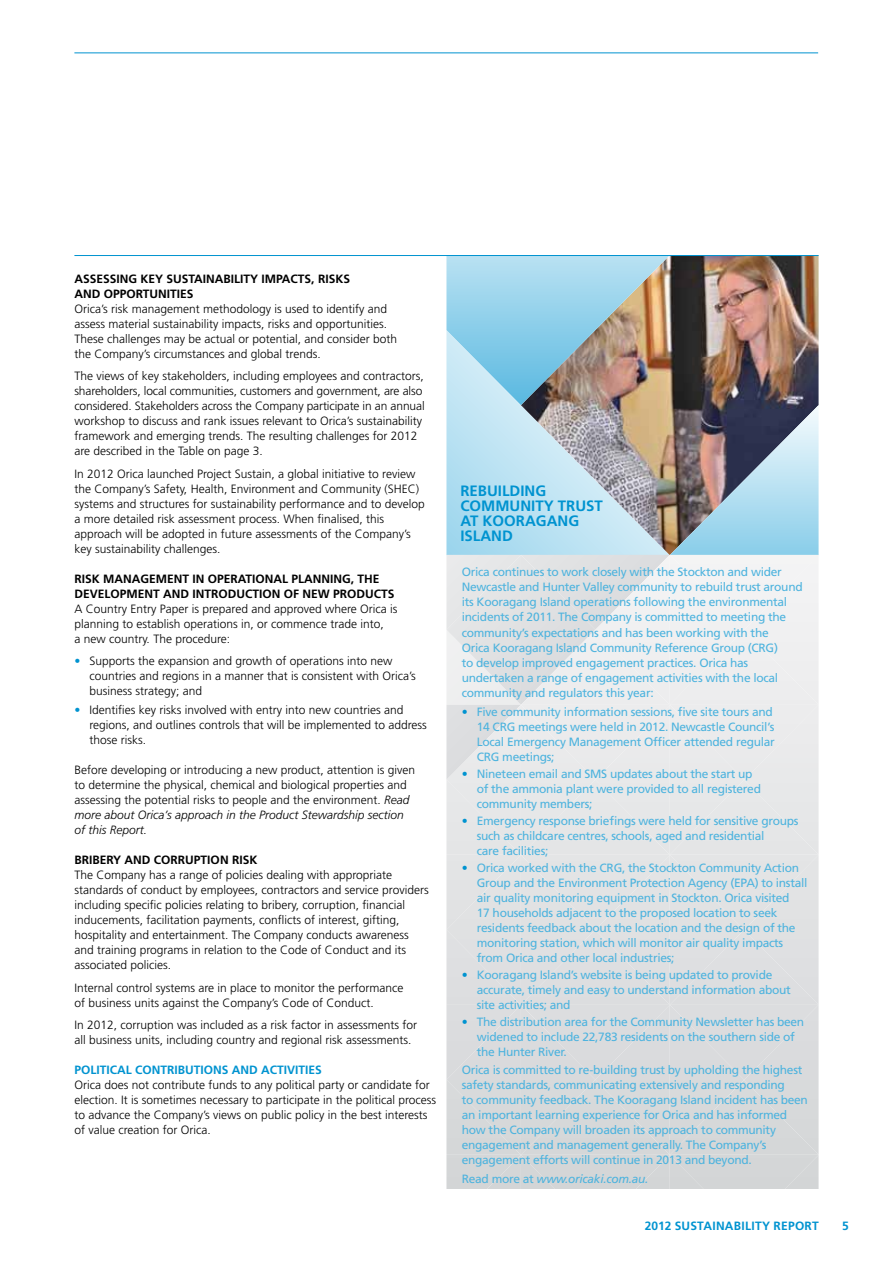
<style>
.page{position:relative;width:893px;height:1263px;background:#fff}
.page>*{position:absolute;margin:0;border:0;box-sizing:border-box;transform-origin:0 0}
.t1{font:700 15px/15px "Frutiger";color:#0093d0}
.t2{font:300 12px/15px "Frutiger";color:#000}
.t3{font:12px/15px "Frutiger";letter-spacing:-.025em;color:#4db3de}
.t4{font:700 12px "Frutiger";color:#000}
.t5{font:700 12px "Frutiger";color:#0093d0}
.t6{font:italic 12px "Frutiger";letter-spacing:-.025em;color:#4db3de}
.t7{font:700 12px "Frutiger";letter-spacing:.02em;color:#0093d0}
.s1{color:#0093d0}
.s2{font-style:italic}
.s3{font-style:normal}
</style>
<div class="page">
<svg style="left:446px;top:256px;width:373px;height:933px;background:#cbd0d3"></svg>
<hr style="left:74px;top:53px;width:744px;height:1px;background:#0093d0">
<hr style="left:74px;top:255px;width:745px;height:1px;background:#0093d0">
<p class="t4" style="left:74px;top:271px;width:8px">ASSESS</p>
<p class="t4" style="left:116px;top:271px;width:234px">ING KEY SUSTAINABILITY IMPACTS, RISKS</p>
<p class="t4" style="left:74px;top:286px;width:26px">ANDOPPOR</p>
<p class="t4" style="left:143px;top:286px;width:45px">TUNITIES</p>
<p class="t2" style="left:74px;top:301px;width:324px">Orica’s risk management methodology is used to identify and assess material sustainability impacts, risks and opportunities.<br>These challenges may be actual or potential, and consider both the Company’s circumstances and global trends.</p>
<p class="t2" style="left:74px;top:368px;width:352px">The views of key stakeholders, including employees and contractors, shareholders, local communities, customers and government, are also considered. Stakeholders across the Company participate in an annual workshop to discuss and rank issues relevant to Orica’s sustainability framework and emerging trends. The resulting challenges for 2012 are described in the Table on page 3.</p>
<p class="t2" style="left:74px;top:466px;width:352px">In 2012 Orica launched Project Sustain, a global initiative to review the Company’s Safety, Health, Environment and Community (SHEC) systems and structures for sustainability performance and to develop a more detailed risk assessment process. When finalised, this approach will be adopted in future assessments of the Company’s key sustainability challenges.</p>
<p class="t4" style="left:74px;top:571px;width:76px">RISK MANAGEME</p>
<p class="t4" style="left:174px;top:571px;width:43px">NT IN OPER</p>
<p class="t4" style="left:238px;top:571px;width:135px">ATIO NAL PLANNING, THE</p>
<p class="t4" style="left:74px;top:586px;width:9px">DEVE</p>
<p class="t4" style="left:104px;top:586px;width:16px">LOPME</p>
<p class="t4" style="left:144px;top:586px;width:76px">NT AND INTROD</p>
<p class="t4" style="left:236px;top:586px;width:106px">UCTION OF NEW PROD</p>
<p class="t4" style="left:365px;top:586px;width:27px">UCTS</p>
<p class="t2" style="left:74px;top:601px;width:325px">A Country Entry Paper is prepared and approved where Orica is planning to establish operations in, or commence trade into,<br>a new country. The procedure:</p>
<p class="t2" style="left:89px;top:653px;width:328px;text-indent:-15px"><span class="s1">•</span> Supports the expansion and growth of operations into new countries and regions in a manner that is consistent with Orica’s business strategy; and</p>
<p class="t2" style="left:89px;top:703px;width:339px;text-indent:-15px"><span class="s1">•</span> Identifies key risks involved with entry into new countries and regions, and outlines controls that will be implemented to address those risks.</p>
<p class="t2" style="left:74px;top:763px;width:342px">Before developing or introducing a new product, attention is given to determine the physical, chemical and biological properties and assessing the potential risks to people and the environment. <span class="s2">Read more about Orica’s approach in the Product Stewardship section of this Report.</span></p>
<p class="t4" style="left:74px;top:853px;width:89px">BRIBERY AND CORR</p>
<p class="t4" style="left:185px;top:853px;width:74px">UPTION RISK</p>
<p class="t2" style="left:74px;top:868px;width:356px">The Company has a range of policies dealing with appropriate standards of conduct by employees, contractors and service providers including specific policies relating to bribery, corruption, financial inducements, facilitation payments, conflicts of interest, gifting, hospitality and entertainment. The Company conducts awareness and training programs in relation to the Code of Conduct and its associated policies.</p>
<p class="t2" style="left:74px;top:980px;width:331px">Internal control systems are in place to monitor the performance of business units against the Company’s Code of Conduct.</p>
<p class="t2" style="left:74px;top:1018px;width:344px">In 2012, corruption was included as a risk factor in assessments for all business units, including country and regional risk assessments.</p>
<p class="t5" style="left:74px;top:1063px;width:241px">PO LITICAL CO NTRIBUTIO NS AND ACTIVITIES</p>
<p class="t2" style="left:74px;top:1078px;width:363px">Orica does not contribute funds to any political party or candidate for election. It is sometimes necessary to participate in the political process to advance the Company’s views on public policy in the best interests of value creation for Orica.</p>
<p class="t1" style="left:460px;top:483px;width:86px">REBUILDING<br>COMM</p>
<p class="t1" style="left:509px;top:498px;width:95px">UNITY TRUST</p>
<p class="t1" style="left:460px;top:513px;width:34px">AT KOOR</p>
<p class="t1" style="left:525px;top:513px;width:54px">AGANG</p>
<p class="t1" style="left:460px;top:528px;width:52px">ISLAND</p>
<p class="t3" style="left:462px;top:565px;width:342px">Orica continues to work closely with the Stockton and wider Newcastle and Hunter Valley community to rebuild trust around its Kooragang Island operations following the environmental incidents of 2011. The Company is committed to meeting the community’s expectations and has been working with the<br>Orica Kooragang Island Community Reference Group (CRG)<br>to develop improved engagement practices. Orica has undertaken a range of engagement activities with the local community and regulators this year:</p>
<p class="t3" style="left:477px;top:704px;width:300px;text-indent:-15px"><span class="s1">•</span> Five community information sessions, five site tours and 14 CRG meetings were held in 2012. Newcastle Council’s Local Emergency Management Officer attended regular CRG meetings;</p>
<p class="t3" style="left:462px;top:766px;width:131px"><span class="s1">•</span> Nineteen email and SMS</p>
<p class="t3" style="left:477px;top:766px;width:286px;text-indent:133px">updates about the start up of the ammonia plant were provided to all registered community members;</p>
<p class="t3" style="left:477px;top:813px;width:323px;text-indent:-15px"><span class="s1">•</span> E mergency response briefings were held for sensitive groups such as childcare centres, schools, aged and residential<br>care facilities;</p>
<p class="t3" style="left:477px;top:860px;width:332px;text-indent:-15px"><span class="s1">•</span> Orica worked with the CRG, the Stockton Community Action Group and the E nvironment Protection Agency (EPA) to install air quality monitoring equipment in Stockton. Orica visited<br>17 households adjacent to the proposed location to seek residents feedback about the location and the design of the monitoring station, which will monitor air quality impacts from Orica and other local industries;</p>
<p class="t3" style="left:477px;top:967px;width:315px;text-indent:-15px"><span class="s1">•</span> Kooragang Island’s website is being updated to provide accurate, timely and easy to understand information about site activities; and</p>
<p class="t3" style="left:477px;top:1015px;width:329px;text-indent:-15px"><span class="s1">•</span> The distribution area for the Community Newsletter has been widened to include 22,783 residents on the southern side of the Hunter River.</p>
<p class="t3" style="left:462px;top:1062px;width:348px">Orica is committed to re-building trust by upholding the highest safety standards, communicating extensively and responding<br>to community feedback. The Kooragang Island incident has been an important learning experience for Orica and has informed how the Company will broaden its approach to community engagement and management generally. The Company’s engagement efforts will continue in 2013 and beyond.</p>
<p class="t6" style="left:462px;top:1171px;width:188px"><span class="s3">Read more at</span> www.oricaki.com.au.</p>
<p class="t7" style="left:645px;top:1219px;width:176px">2012 SUSTAINABILITY REPORT</p>
<p class="t5" style="left:842px;top:1219px;width:8px">5</p>
</div>
